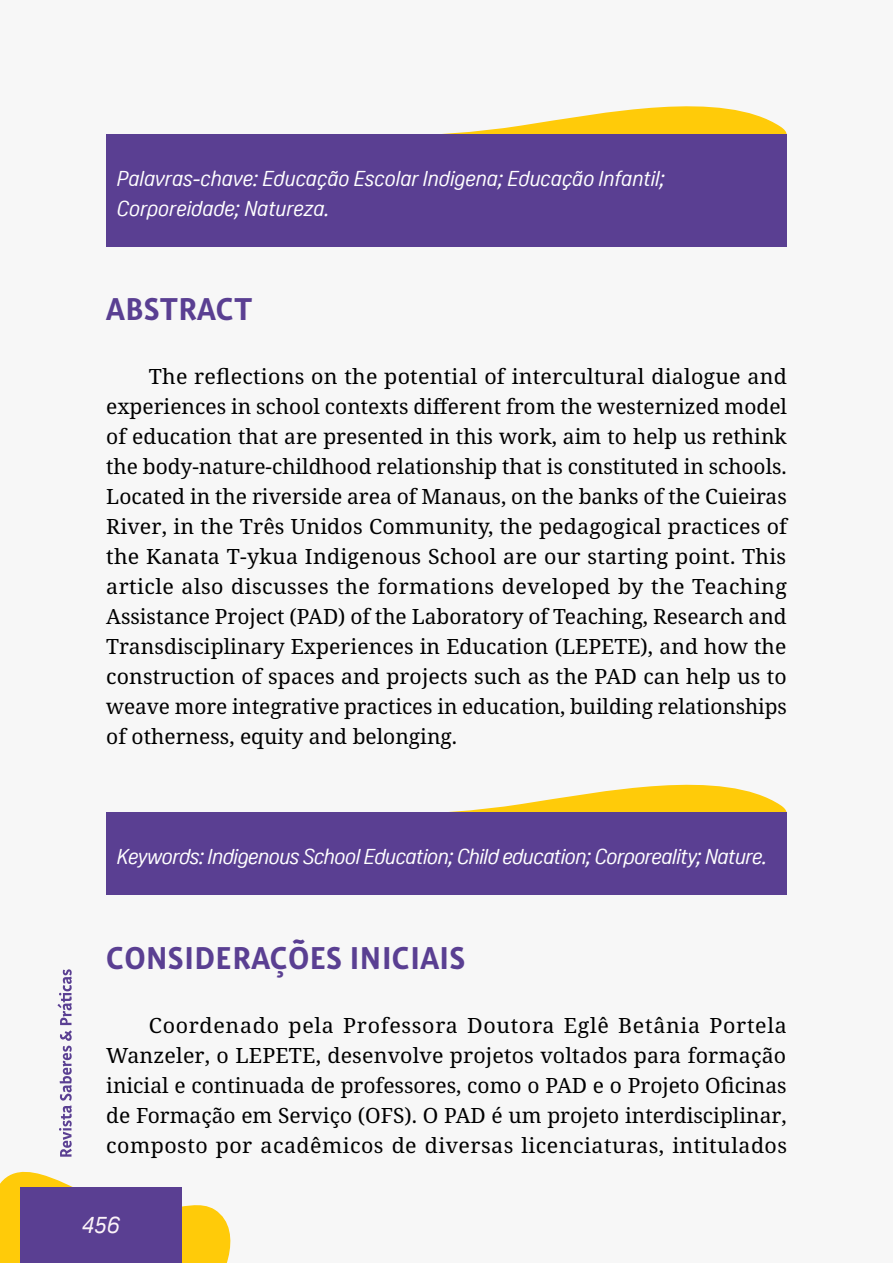
<style>
.page{position:relative;width:893px;height:1263px;background:#fff}
.page>*{position:absolute;margin:0;border:0;box-sizing:border-box;transform-origin:0 0}
.t1{font:700 34.5px "Interpol Sans";color:#5a3f92}
.t2{font:italic 24px "Oscine";color:#fcf4f9}
.t3{font:21px/30px "Noto Serif";color:#000;text-align:justify}
.t4{font:italic 21px/30px "Oscine";letter-spacing:-.005em;color:#fff}
</style>
<div class="page">
<svg style="left:0;top:969px;width:231px;height:294px"></svg>
<svg style="left:442px;top:106px;width:345px;height:28px;fill:#ffcb09"></svg>
<div style="left:106px;top:134px;width:681px;height:113px;background:#5a3f92"></div>
<svg style="left:448px;top:784px;width:339px;height:28px;fill:#ffcb09"></svg>
<div style="left:106px;top:812px;width:681px;height:83px;background:#5a3f92"></div>
<p class="t4" style="left:117px;top:163px;width:549px">Palavras-chave: Educação Escolar Indigena; Educação Infantil;<br>Corporeidade; Natureza.</p>
<h1 class="t1" style="left:106px;top:284px;width:148px">ABSTRACT</h1>
<p class="t3" style="left:106px;top:362px;width:682px;text-indent:43px">The reflections on the potential of intercultural dialogue and experiences in school contexts different from the westernized model of education that are presented in this work, aim to help us rethink the body-nature-childhood relationship that is constituted in schools.<br>Located in the riverside area of Manaus, on the banks of the Cuieiras River, in the Três Unidos Community, the pedagogical practices of the Kanata T-ykua Indigenous School are our starting point. This article also discusses the formations developed by the Teaching Assistance Project (PAD) of the Laboratory of Teaching, Research and Transdisciplinary Experiences in Education (LEPETE), and how the construction of spaces and projects such as the PAD can help us to weave more integrative practices in education, building relationships of otherness, equity and belonging.</p>
<p class="t4" style="left:117px;top:842px;width:652px">Keywords: Indigenous School Education; Child education; Corporeality; Nature.</p>
<h1 class="t1" style="left:106px;top:933px;width:361px">CONSIDERAÇÕES INICIAIS</h1>
<p class="t3" style="left:106px;top:1011px;width:682px;text-indent:43px">Coordenado pela Professora Doutora Eglê Betânia Portela Wanzeler, o LEPETE, desenvolve projetos voltados para formação inicial e continuada de professores, como o PAD e o Projeto Oficinas de Formação em Serviço (OFS). O PAD é um projeto interdisciplinar, composto por acadêmicos de diversas licenciaturas, intitulados</p>
<p class="t2" style="left:82px;top:1211px;width:39px">456</p>
</div>
